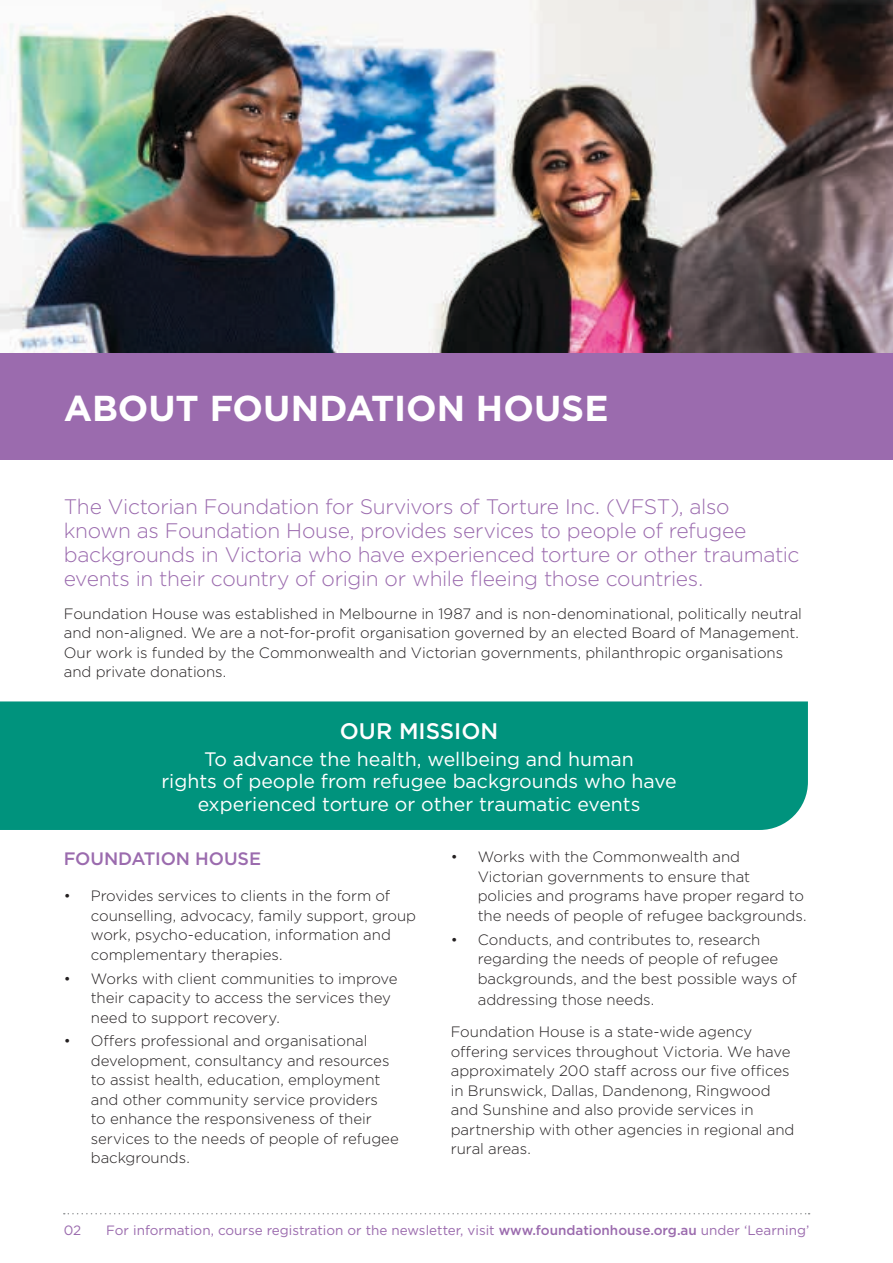
<style>
.page{position:relative;width:893px;height:1263px;background:#fff}
.page>*{position:absolute;margin:0;border:0;box-sizing:border-box;transform-origin:0 0}
.t1{font:700 36px "Gotham";color:#fff}
.t2{font:500 22.5px "Gotham";color:#fff}
.t3{font:300 21px/24px "Gotham";letter-spacing:-.015em;color:#9b6bae}
.t4{font:19.5px/22.5px "Gotham";color:#fff;text-align:center}
.t5{font:500 18px "Gotham";letter-spacing:-.005em;color:#9b6bae}
.t6{font:300 15px/19.5px "Gotham";letter-spacing:-.005em;color:#231f20}
.t7{font:13.5px "Gotham";color:#9b6bae}
.s1{font-weight:500}
</style>
<div class="page">
<div style="left:0;top:353px;width:893px;height:107px;background:#9b6bae"></div>
<div style="left:0;top:701px;width:808px;height:129px;background:#00937d"></div>
<img style="left:0;top:0;width:893px;height:353px">
<svg style="left:64px;top:1213px;width:746px;height:1px"></svg>
<h1 class="t1" style="left:64px;top:385px;width:546px">ABOUT FOUNDATION HOUSE</h1>
<p class="t3" style="left:64px;top:494px;width:737px">The Victorian Foundation for Survivors of Torture Inc. (VFST), also known as Foundation House, provides services to people of refugee backgrounds in Victoria who have experienced torture or other traumatic events in their country of origin or while fleeing those countries.</p>
<p class="t6" style="left:64px;top:603px;width:740px">Foundation House was established in Melbourne in 1987 and is non-denominational, politically neutral and non-aligned. We are a not-for-profit organisation governed by an elected Board of Management.<br>Our work is funded by the Commonwealth and Victorian governments, philanthropic organisations and private donations.</p>
<h2 class="t2" style="left:340px;top:716px;width:160px">OUR MISSION</h2>
<h3 class="t4" style="left:161px;top:747px;width:517px">To advance the health, wellbeing and human<br>rights of people from refugee backgrounds who have experienced torture or other traumatic events</h3>
<p class="t5" style="left:64px;top:847px;width:199px">FOUNDATION HOUSE</p>
<p class="t6" style="left:91px;top:886px;width:327px;text-indent:-27px">• Provides services to clients in the form of counselling, advocacy, family support, group work, psycho-education, information and complementary therapies.</p>
<p class="t6" style="left:91px;top:968px;width:308px;text-indent:-27px">• Works with client communities to improve their capacity to access the services they need to support recovery.</p>
<p class="t6" style="left:91px;top:1031px;width:310px;text-indent:-27px">• Offers professional and organisational development, consultancy and resources to assist health, education, employment and other community service providers<br>to enhance the responsiveness of their services to the needs of people of refugee backgrounds.</p>
<p class="t6" style="left:478px;top:847px;width:330px;text-indent:-27px">• Works with the Commonwealth and Victorian governments to ensure that policies and programs have proper regard to the needs of people of refugee backgrounds.</p>
<p class="t6" style="left:478px;top:929px;width:321px;text-indent:-27px">• Conducts, and contributes to, research regarding the needs of people of refugee backgrounds, and the best possible ways of</p>
<p class="t6" style="left:451px;top:983px;width:303px;line-height:32.2px;text-indent:27px">addressing those needs.<br>Foundation House is a state-wide agency</p>
<p class="t6" style="left:451px;top:1041px;width:345px">offering services throughout Victoria. We have approximately 200 staff across our five offices in Brunswick, Dallas, Dandenong, Ringwood and Sunshine and also provide services in partnership with other agencies in regional and rural areas.</p>
<p class="t7" style="left:64px;top:1221px;width:19px">02</p>
<p class="t7" style="left:106px;top:1221px;width:705px">For information, course registration or the newsletter, visit <span class="s1">www.foundationhouse.org.au</span> under ‘Learning’</p>
</div>
